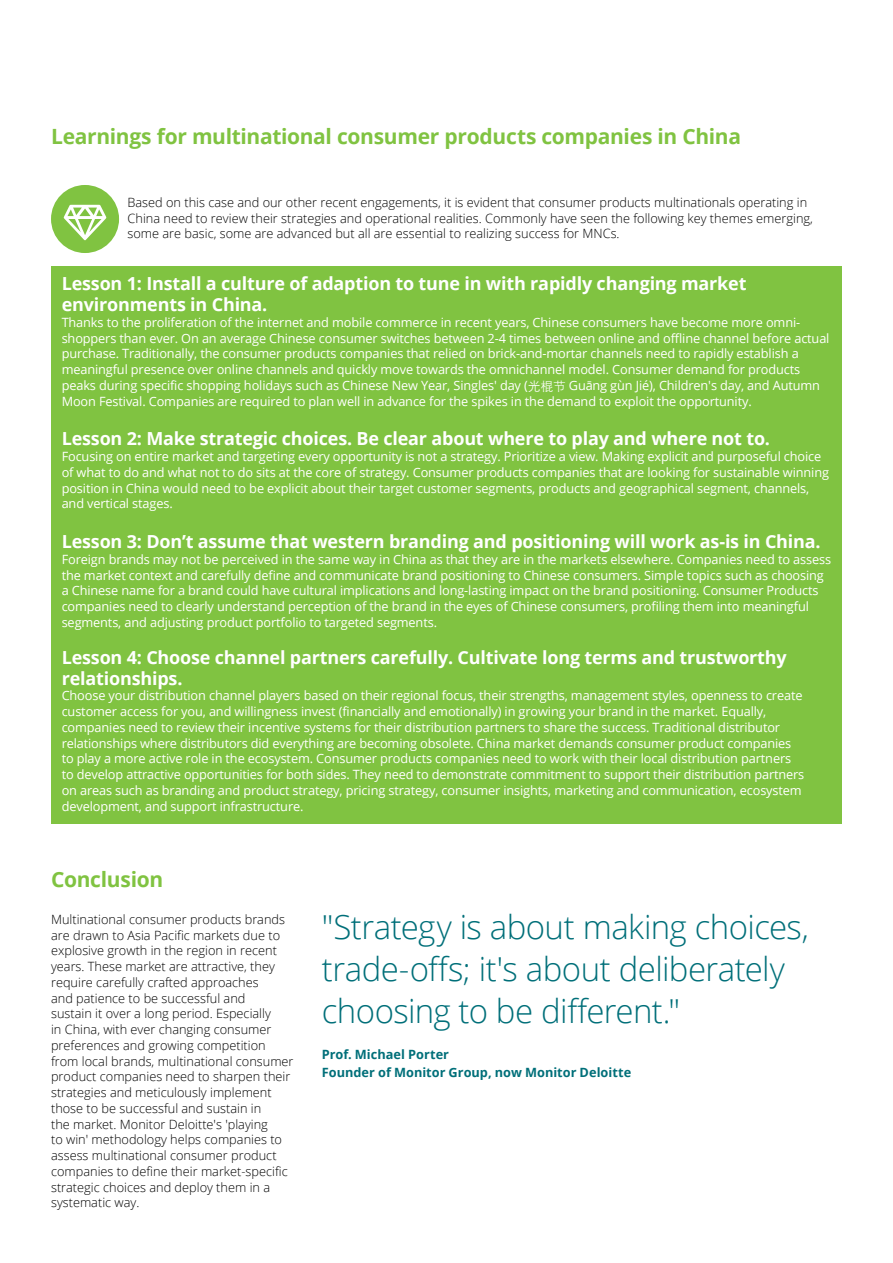
<style>
.page{position:relative;width:893px;height:1263px;background:#fff}
.page>*{position:absolute;margin:0;border:0;box-sizing:border-box;transform-origin:0 0}
.t1{font:300 33px/42px "Open Sans";letter-spacing:-.02em;color:#006f79}
.t2{font:700 21px "Open Sans";letter-spacing:-.015em;color:#80c341}
.t3{font:700 18px/21px "Open Sans";letter-spacing:-.01em;color:#fff}
.t4{font:12.75px/15.8px "Open Sans";letter-spacing:-.01em;color:#fff}
.t5{font:300 12.75px/15.8px "Open Sans";color:#000}
.t6{font:700 12.75px/18px "Open Sans";color:#006f79}
.s1{font-family:"H Yg 2 gj"}
</style>
<div class="page">
<div style="left:51px;top:266px;width:791px;height:558px;background:#80c341"></div>
<svg style="left:51px;top:185px;width:68px;height:68px"></svg>
<h2 class="t2" style="left:51px;top:121px;width:691px">Learnings for multinational consumer products companies in China</h2>
<p class="t5" style="left:128px;top:194px;width:687px">Based on this case and our other recent engagements, it is evident that consumer products multinationals operating in<br>China need to review their strategies and operational realities. Commonly have seen the following key themes emerging, some are basic, some are advanced but all are essential to realizing success for MNCs.</p>
<h3 class="t3" style="left:62px;top:273px;width:686px">Lesson 1: Install a culture of adaption to tune in with rapidly changing market environments in China.</h3>
<p class="t4" style="left:62px;top:314px;width:769px">Thanks to the proliferation of the internet and mobile commerce in recent years, Chinese consumers have become more omni&shy;shoppers than ever. On an average Chinese consumer switches between 2-4 times between online and offline channel before actual purchase. Traditionally, the consumer products companies that relied on brick-and-mortar channels need to rapidly establish a meaningful presence over online channels and quickly move towards the omnichannel model. Consumer demand for products peaks during specific shopping holidays such as Chinese New Year, Singles' day (<span class="s1">光棍节</span> Guāng gùn Jié), Children's day, and Autumn Moon Festival. Companies are required to plan well in advance for the spikes in the demand to exploit the opportunity.</p>
<h3 class="t3" style="left:62px;top:428px;width:710px">Lesson 2: Make strategic choices. Be clear about where to play and where not to.</h3>
<p class="t4" style="left:62px;top:448px;width:769px">Focusing on entire market and targeting every opportunity is not a strategy. Prioritize a view. Making explicit and purposeful choice of what to do and what not to do sits at the core of strategy. Consumer products companies that are looking for sustainable winning position in China would need to be explicit about their target customer segments, products and geographical segment, channels, and vertical stages.</p>
<h3 class="t3" style="left:62px;top:531px;width:760px">Lesson 3: Don’t assume that western branding and positioning will work as-is in China.</h3>
<p class="t4" style="left:62px;top:551px;width:771px">Foreign brands may not be perceived in the same way in China as that they are in the markets elsewhere. Companies need to assess the market context and carefully define and communicate brand positioning to Chinese consumers. Simple topics such as choosing a Chinese name for a brand could have cultural implications and long-lasting impact on the brand positioning. Consumer Products companies need to clearly understand perception of the brand in the eyes of Chinese consumers, profiling them into meaningful segments, and adjusting product portfolio to targeted segments.</p>
<h3 class="t3" style="left:62px;top:646px;width:727px">Lesson 4: Choose channel partners carefully. Cultivate long terms and trustworthy relationships.</h3>
<p class="t4" style="left:62px;top:688px;width:744px">Choose your distribution channel players based on their regional focus, their strengths, management styles, openness to create customer access for you, and willingness invest (financially and emotionally) in growing your brand in the market. Equally, companies need to review their incentive systems for their distribution partners to share the success. Traditional distributor relationships where distributors did everything are becoming obsolete. China market demands consumer product companies to play a more active role in the ecosystem. Consumer products companies need to work with their local distribution partners to develop attractive opportunities for both sides. They need to demonstrate commitment to support their distribution partners on areas such as branding and product strategy, pricing strategy, consumer insights, marketing and communication, ecosystem development, and support infrastructure.</p>
<h2 class="t2" style="left:51px;top:865px;width:114px">Conclusion</h2>
<p class="t5" style="left:51px;top:911px;width:244px">Multinational consumer products brands are drawn to Asia Pacific markets due to explosive growth in the region in recent years. These market are attractive, they require carefully crafted approaches<br>and patience to be successful and<br>sustain it over a long period. Especially<br>in China, with ever changing consumer preferences and growing competition from local brands, multinational consumer product companies need to sharpen their strategies and meticulously implement those to be successful and sustain in<br>the market. Monitor Deloitte's 'playing<br>to win' methodology helps companies to assess multinational consumer product companies to define their market-specific strategic choices and deploy them in a systematic way.</p>
<h1 class="t1" style="left:322px;top:905px;width:489px">"Strategy is about making choices, trade-offs; it's about deliberately choosing to be different."</h1>
<p class="t6" style="left:322px;top:1045px;width:311px">Prof. Michael Porter<br>Founder of Monitor Group, now Monitor Deloitte</p>
</div>
